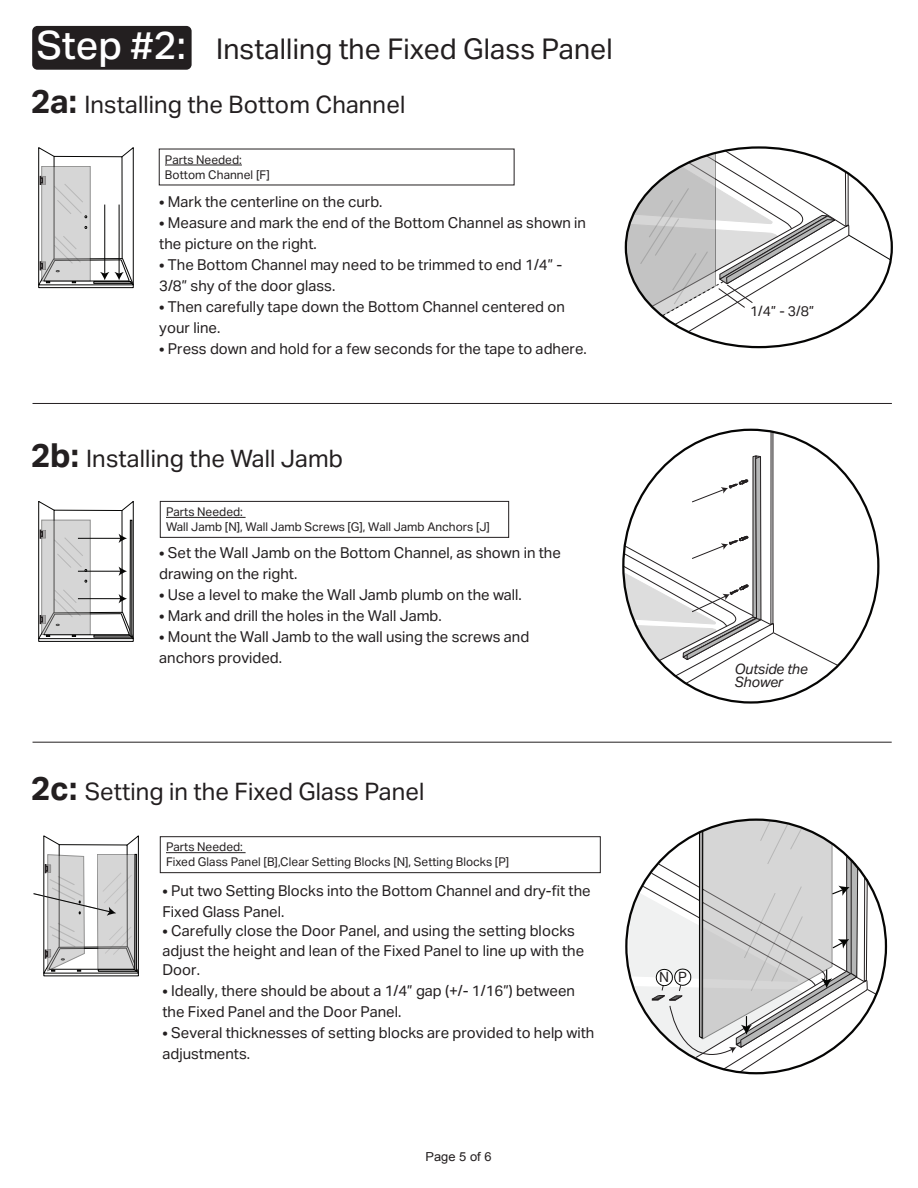
<style>
.page{position:relative;width:918px;height:1188px;background:#fff}
.page>*{position:absolute;margin:0;border:0;box-sizing:border-box;transform-origin:0 0}
.t1{font:28.5px "Aktiv Grotesk";color:#231f20}
.t2{font:24px "Aktiv Grotesk";color:#231f20}
.t3{font:15px/21px "Aktiv Grotesk";letter-spacing:-.005em;color:#231f20}
.t4{font:italic 14.25px/12.5px "Aktiv Grotesk";letter-spacing:-.015em;color:#231f20}
.t5{font:14.25px "Aktiv Grotesk";color:#231f20}
.t6{font:13.95px "Aktiv Grotesk";color:#231f20}
.t7{font:12.45px "Arial";color:#231f20;scale:1.04 1}
.t8{font:12px/15px "Aktiv Grotesk";letter-spacing:-.005em;color:#231f20}
.s1{font-weight:500;font-size:39px;color:#fff}
.s2{font-weight:700;font-size:33px}
</style>
<div class="page">
<hr style="left:33px;top:403px;width:859px;height:1px;background:#231f20">
<hr style="left:165px;top:165px;width:77px;height:1px;background:#231f20">
<div style="left:32px;top:26px;width:160px;height:44px;background:#231f20;border-radius:5px"></div>
<svg style="left:626px;top:147px;width:266px;height:187px"></svg>
<hr style="left:33px;top:742px;width:859px;height:1px;background:#231f20">
<hr style="left:166px;top:517px;width:80px;height:1px;background:#231f20">
<div style="left:160px;top:501px;width:349px;height:37px;border:1px solid #231f20"></div>
<hr style="left:166px;top:852px;width:80px;height:1px;background:#231f20">
<div style="left:160px;top:836px;width:441px;height:37px;border:1px solid #231f20"></div>
<div style="left:38px;top:284px;width:96px;height:4px;border:1px solid #050504"></div>
<svg style="left:38px;top:147px;width:96px;height:139px"></svg>
<div style="left:38px;top:638px;width:96px;height:4px;border:1px solid #050504"></div>
<svg style="left:38px;top:501px;width:96px;height:139px"></svg>
<svg style="left:33px;top:835px;width:106px;height:139px"></svg>
<svg style="left:622px;top:431px;width:256px;height:644px"></svg>
<h1 class="t1" style="left:36px;top:38px;width:578px"><span class="s1">Step #2:</span> Installing the Fixed Glass Panel</h1>
<h2 class="t2" style="left:31px;top:95px;width:376px"><span class="s2">2a:</span> Installing the Bottom Channel</h2>
<p class="t8" style="left:165px;top:153px;width:106px">Parts Needed:<br>Bottom Channel [F]</p>
<p class="t3" style="left:159px;top:192px;width:429px">ï Mark the centerline on the curb.<br>ï Measure and mark the end of the Bottom Channel as shown in the picture on the right.<br>ï The Bottom Channel may need to be trimmed to end 1/4” - 3/8” shy of the door glass.<br>ï Then carefully tape down the Bottom Channel centered on your line.<br>ï Press down and hold for a few seconds for the tape to adhere.</p>
<h2 class="t2" style="left:31px;top:449px;width:314px"><span class="s2">2b:</span> Installing the Wall Jamb</h2>
<p class="t8" style="left:166px;top:505px;width:325px">Parts Needed:<br>Wall Jamb [N], Wall Jamb Screws [G], Wall Jamb Anchors [J]</p>
<p class="t3" style="left:159px;top:543px;width:403px">ï Set the Wall Jamb on the Bottom Channel, as shown in the drawing on the right.<br>ï Use a level to make the Wall Jamb plumb on the wall.<br>ï Mark and drill the holes in the Wall Jamb.<br>ï Mount the Wall Jamb to the wall using the screws and anchors provided.</p>
<h2 class="t2" style="left:31px;top:782px;width:395px"><span class="s2">2c:</span> Setting in the Fixed Glass Panel</h2>
<p class="t8" style="left:166px;top:841px;width:345px">Parts Needed:<br>Fixed Glass Panel [B],Clear Setting Blocks [N], Setting Blocks [P]</p>
<p class="t3" style="left:162px;top:881px;width:430px">ï Put two Setting Blocks into the Bottom Channel and dry-fit the<br>Fixed Glass Panel.</p>
<p class="t3" style="left:162px;top:922px;width:423px;line-height:19.5px">ï Carefully close the Door Panel, and using the setting blocks adjust the height and lean of the Fixed Panel to line up with the<br>Door.</p>
<p class="t3" style="left:162px;top:982px;width:434px">ï Ideally, there should be about a 1/4” gap (+/- 1/16”) between the Fixed Panel and the Door Panel.<br>ï Several thicknesses of setting blocks are provided to help with adjustments.</p>
<p class="t7" style="left:425px;top:1152px;width:65px">Page 5 of 6</p>
<p class="t6" style="left:750px;top:306px;width:66px">1/4” - 3/8”</p>
<p class="t4" style="left:735px;top:664px;width:75px">Outside the<br>Shower</p>
<p class="t5" style="left:659px;top:972px;width:29px">N P</p>
</div>
